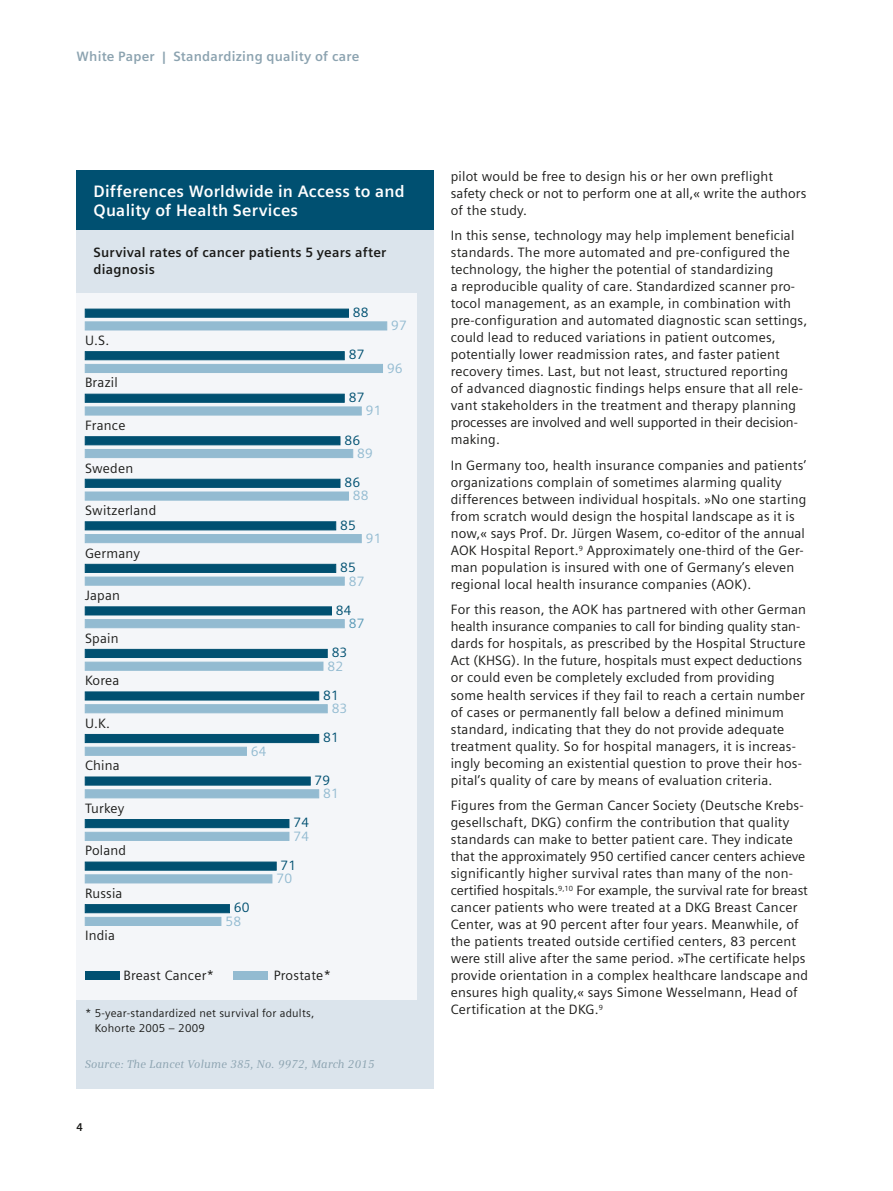
<style>
.page{position:relative;width:893px;height:1191px;background:#fff}
.page>*{position:absolute;margin:0;border:0;box-sizing:border-box;transform-origin:0 0}
.t1{font:700 16.5px/19.2px "Siemens Sans";letter-spacing:.015em;color:#fff}
.t2{font:13.5px/17px "Siemens Sans";letter-spacing:.015em;color:#1b1b19}
.t3{font:700 13.5px/17px "Siemens Sans";letter-spacing:.015em;color:#1b1b19}
.t4{font:700 13.5px "Siemens Sans";letter-spacing:.015em;color:#8ca3b0}
.t5{font:13.5px "Siemens Sans";letter-spacing:.015em;color:#005071}
.t6{font:13.5px "Siemens Sans";letter-spacing:.015em;color:#93bbd1}
.t7{font:13.5px "Siemens Sans";color:#5a9ab7}
.t8{font:11.25px/14.9px "Siemens Sans";letter-spacing:.02em;color:#1b1b19}
.t9{font:italic 11.25px "Siemens Serif";letter-spacing:.02em;color:#8ca3b0}
.t10{font:700 11.25px "Siemens Sans";color:#1b1b19}
</style>
<div class="page">
<div style="left:77px;top:230px;width:357px;height:859px;background:#dbe4ec"></div>
<div style="left:77px;top:170px;width:357px;height:60px;background:#005071"></div>
<div style="left:77px;top:293px;width:340px;height:706px;background:#f4f6f9"></div>
<div style="left:85px;top:309px;width:264px;height:8px;background:#005071"></div>
<div style="left:85px;top:351px;width:259px;height:9px;background:#005071;border:1px solid #005071"></div>
<div style="left:85px;top:394px;width:259px;height:8px;background:#005071;border:1px solid #005071"></div>
<div style="left:85px;top:436px;width:255px;height:9px;background:#005071;border:1px solid #005071"></div>
<div style="left:85px;top:479px;width:255px;height:8px;background:#005071;border:1px solid #005071"></div>
<div style="left:85px;top:521px;width:251px;height:9px;background:#005071;border:1px solid #005071"></div>
<div style="left:85px;top:564px;width:251px;height:8px;background:#005071;border:1px solid #005071"></div>
<div style="left:85px;top:606px;width:247px;height:9px;background:#005071;border:1px solid #005071"></div>
<div style="left:85px;top:649px;width:242px;height:8px;background:#005071"></div>
<div style="left:85px;top:691px;width:234px;height:9px;background:#005071;border:1px solid #005071"></div>
<div style="left:85px;top:734px;width:234px;height:8px;background:#005071"></div>
<div style="left:85px;top:777px;width:225px;height:8px;background:#005071"></div>
<div style="left:85px;top:819px;width:204px;height:9px;background:#005071;border:1px solid #005071"></div>
<div style="left:85px;top:862px;width:191px;height:8px;background:#005071"></div>
<div style="left:85px;top:904px;width:145px;height:9px;background:#005071;border:1px solid #005071"></div>
<div style="left:85px;top:322px;width:302px;height:8px;background:#93bbd1"></div>
<div style="left:85px;top:364px;width:298px;height:9px;background:#93bbd1"></div>
<div style="left:85px;top:407px;width:276px;height:8px;background:#93bbd1"></div>
<div style="left:85px;top:449px;width:268px;height:9px;background:#93bbd1"></div>
<div style="left:85px;top:492px;width:264px;height:8px;background:#93bbd1"></div>
<div style="left:85px;top:534px;width:276px;height:9px;background:#93bbd1"></div>
<div style="left:85px;top:577px;width:259px;height:8px;background:#93bbd1"></div>
<div style="left:85px;top:619px;width:259px;height:9px;background:#93bbd1"></div>
<div style="left:85px;top:662px;width:238px;height:8px;background:#93bbd1"></div>
<div style="left:85px;top:704px;width:242px;height:9px;background:#93bbd1;border:1px solid #93bbd1"></div>
<div style="left:85px;top:747px;width:162px;height:8px;background:#93bbd1"></div>
<div style="left:85px;top:789px;width:234px;height:9px;background:#93bbd1;border:1px solid #93bbd1"></div>
<div style="left:85px;top:832px;width:204px;height:8px;background:#93bbd1"></div>
<div style="left:85px;top:874px;width:187px;height:9px;background:#93bbd1;border:1px solid #93bbd1"></div>
<div style="left:85px;top:917px;width:136px;height:8px;background:#93bbd1"></div>
<div style="left:85px;top:971px;width:34px;height:8px;background:#005071"></div>
<div style="left:233px;top:971px;width:34px;height:8px;background:#93bbd1"></div>
<p class="t4" style="left:77px;top:49px;width:284px">White Paper | Standardizing quality of care</p>
<p class="t1" style="left:94px;top:181px;width:313px">Differences Worldwide in Access to and<br>Quality of Health Services</p>
<p class="t3" style="left:94px;top:244px;width:294px">Survival rates of cancer patients 5 years after diagnosis</p>
<p class="t2" style="left:85px;top:332px;width:26px">U.S.</p>
<p class="t2" style="left:85px;top:374px;width:34px">Brazil</p>
<p class="t2" style="left:85px;top:417px;width:42px">France</p>
<p class="t2" style="left:85px;top:459px;width:50px">Sweden</p>
<p class="t2" style="left:85px;top:502px;width:73px">Switzerland</p>
<p class="t2" style="left:85px;top:544px;width:57px">Germany</p>
<p class="t2" style="left:85px;top:587px;width:36px">Japan</p>
<p class="t2" style="left:85px;top:629px;width:35px">Spain</p>
<p class="t2" style="left:85px;top:672px;width:36px">Korea</p>
<p class="t2" style="left:85px;top:714px;width:27px">U.K.</p>
<p class="t2" style="left:85px;top:757px;width:36px">China</p>
<p class="t2" style="left:85px;top:800px;width:41px">Turkey</p>
<p class="t2" style="left:85px;top:842px;width:43px">Poland</p>
<p class="t2" style="left:85px;top:885px;width:39px">Russia</p>
<p class="t2" style="left:85px;top:927px;width:32px">India</p>
<p class="t6" style="left:251px;top:743px;width:17px">64</p>
<p class="t5" style="left:234px;top:900px;width:17px">60</p>
<p class="t6" style="left:225px;top:913px;width:17px">58</p>
<p class="t5" style="left:353px;top:305px;width:17px">88</p>
<p class="t5" style="left:349px;top:347px;width:17px">87</p>
<p class="t5" style="left:349px;top:390px;width:17px">87</p>
<p class="t5" style="left:344px;top:432px;width:17px">86</p>
<p class="t5" style="left:344px;top:475px;width:17px">86</p>
<p class="t5" style="left:340px;top:517px;width:17px">85</p>
<p class="t5" style="left:340px;top:560px;width:17px">85</p>
<p class="t5" style="left:336px;top:602px;width:17px">84</p>
<p class="t5" style="left:332px;top:645px;width:17px">83</p>
<p class="t5" style="left:323px;top:687px;width:17px">81</p>
<p class="t5" style="left:323px;top:730px;width:17px">81</p>
<p class="t5" style="left:315px;top:772px;width:17px">79</p>
<p class="t6" style="left:366px;top:403px;width:17px">91</p>
<p class="t6" style="left:357px;top:446px;width:17px">89</p>
<p class="t6" style="left:353px;top:488px;width:17px">88</p>
<p class="t6" style="left:366px;top:531px;width:17px">91</p>
<p class="t6" style="left:349px;top:573px;width:17px">87</p>
<p class="t7" style="left:349px;top:616px;width:17px">87</p>
<p class="t6" style="left:327px;top:658px;width:17px">82</p>
<p class="t6" style="left:332px;top:701px;width:17px">83</p>
<p class="t5" style="left:293px;top:815px;width:17px">74</p>
<p class="t6" style="left:293px;top:828px;width:17px">74</p>
<p class="t5" style="left:281px;top:857px;width:17px">71</p>
<p class="t6" style="left:276px;top:871px;width:17px">70</p>
<p class="t6" style="left:323px;top:786px;width:17px">81</p>
<p class="t6" style="left:391px;top:318px;width:17px">97</p>
<p class="t6" style="left:387px;top:360px;width:17px">96</p>
<p class="t2" style="left:123px;top:967px;width:92px">Breast Cancer*</p>
<p class="t2" style="left:274px;top:967px;width:59px">Prostate*</p>
<p class="t8" style="left:95px;top:1005px;width:221px;text-indent:-10px">* 5-year-standardized net survival for adults,<br>Kohorte 2005 – 2009</p>
<p class="t9" style="left:85px;top:1057px;width:291px">Source: The Lancet Volume 385, No. 9972, March 2015</p>
<p class="t10" style="left:77px;top:1120px;width:8px">4</p>
<p class="t2" style="left:451px;top:167px;width:357px">pilot would be free to design his or her own preflight safety check or not to perform one at all,« write the authors of the study.</p>
<p class="t2" style="left:451px;top:227px;width:358px">In this sense, technology may help implement beneficial standards. The more automated and pre-configured the technology, the higher the potential of standardizing<br>a reproducible quality of care. Standardized scanner pro&shy;tocol management, as an example, in combination with pre-configuration and automated diagnostic scan settings, could lead to reduced variations in patient outcomes, potentially lower readmission rates, and faster patient recovery times. Last, but not least, structured reporting<br>of advanced diagnostic findings helps ensure that all rele&shy;vant stakeholders in the treatment and therapy planning processes are involved and well supported in their decision&shy;making.</p>
<p class="t2" style="left:451px;top:457px;width:357px">In Germany too, health insurance companies and patients’ organizations complain of sometimes alarming quality differences between individual hospitals. »No one starting from scratch would design the hospital landscape as it is now,« says Prof. Dr. Jürgen Wasem, co-editor of the annual AOK Hospital Report.<sup>9</sup> Approximately one-third of the Ger&shy;man population is insured with one of Germany’s eleven regional local health insurance companies (AOK).</p>
<p class="t2" style="left:451px;top:601px;width:357px">For this reason, the AOK has partnered with other German health insurance companies to call for binding quality stan&shy;dards for hospitals, as prescribed by the Hospital Structure Act (KHSG). In the future, hospitals must expect deductions or could even be completely excluded from providing some health services if they fail to reach a certain number of cases or permanently fall below a defined minimum standard, indicating that they do not provide adequate treatment quality. So for hospital managers, it is increas&shy;ingly becoming an existential question to prove their hos&shy;pital’s quality of care by means of evaluation criteria.</p>
<p class="t2" style="left:451px;top:797px;width:359px">Figures from the German Cancer Society (Deutsche Krebs&shy;gesellschaft, DKG) confirm the contribution that quality standards can make to better patient care. They indicate that the approximately 950 certified cancer centers achieve significantly higher survival rates than many of the non&shy;certified hospitals.<sup>9,10</sup> For example, the survival rate for breast cancer patients who were treated at a DKG Breast Cancer Center, was at 90 percent after four years. Meanwhile, of the patients treated outside certified centers, 83 percent were still alive after the same period. »The certificate helps provide orientation in a complex healthcare landscape and ensures high quality,« says Simone Wesselmann, Head of Certification at the DKG.<sup>9</sup></p>
</div>
